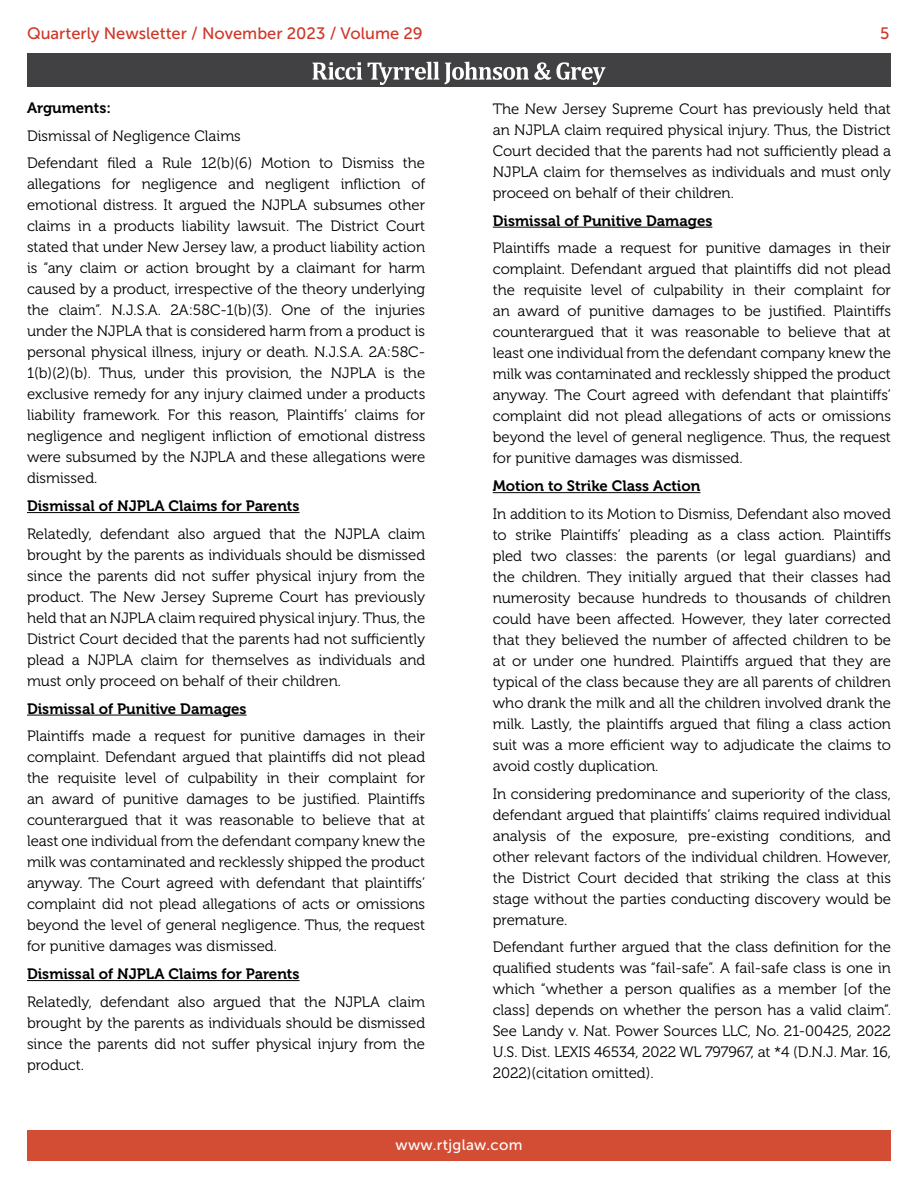
<style>
.page{position:relative;width:918px;height:1188px;background:#fff}
.page>*{position:absolute;margin:0;border:0;box-sizing:border-box;transform-origin:0 0}
.t1{font:16.5px "Museo Sans 500";color:#ce3728}
.t2{font:15px/21px "Museo 300";color:#000;text-align:justify}
.t3{font:15px "Museo 700";color:#000}
.t4{font:15px "Museo Sans 500";letter-spacing:.02em;color:#fff}
</style>
<div class="page">
<div style="left:27px;top:53px;width:864px;height:34px;background:#414042"></div>
<svg style="left:312px;top:62px;width:50px;height:18px"></svg>
<svg style="left:368px;top:62px;width:238px;height:23px"></svg>
<div style="left:27px;top:1130px;width:864px;height:31px;background:#d24d34"></div>
<hr style="left:27px;top:512px;width:273px;height:1px;background:#000">
<hr style="left:27px;top:715px;width:220px;height:1px;background:#000">
<hr style="left:27px;top:980px;width:273px;height:1px;background:#000">
<hr style="left:493px;top:227px;width:219px;height:1px;background:#000">
<hr style="left:493px;top:492px;width:207px;height:1px;background:#000">
<p class="t1" style="left:27px;top:25px;width:397px">Quarterly Newsletter / November 2023 / Volume 29</p>
<p class="t1" style="left:880px;top:25px;width:11px">5</p>
<p class="t3" style="left:27px;top:99px;width:86px">Arguments:</p>
<p class="t2" style="left:27px;top:122px;width:400px;line-height:27.8px">Dismissal of Negligence Claims<br>Defendant filed a Rule 12(b)(6) Motion to Dismiss the</p>
<p class="t2" style="left:27px;top:174px;width:400px">allegations for negligence and negligent infliction of emotional distress. It argued the NJPLA subsumes other claims in a products liability lawsuit. The District Court stated that under New Jersey law, a product liability action is “any claim or action brought by a claimant for harm caused by a product, irrespective of the theory underlying the claim”. N.J.S.A. 2A:58C-1(b)(3). One of the injuries under the NJPLA that is considered harm from a product is personal physical illness, injury or death. N.J.S.A. 2A:58C-1(b)(2)(b). Thus, under this provision, the NJPLA is the exclusive remedy for any injury claimed under a products liability framework. For this reason, Plaintiffs’ claims for negligence and negligent infliction of emotional distress were subsumed by the NJPLA and these allegations were dismissed.</p>
<p class="t3" style="left:27px;top:498px;width:274px">Dismissal of NJPLA Claims for Parents</p>
<p class="t2" style="left:27px;top:523px;width:400px">Relatedly, defendant also argued that the NJPLA claim brought by the parents as individuals should be dismissed since the parents did not suffer physical injury from the product. The New Jersey Supreme Court has previously held that an NJPLA claim required physical injury. Thus, the District Court decided that the parents had not sufficiently plead a NJPLA claim for themselves as individuals and must only proceed on behalf of their children.</p>
<p class="t3" style="left:27px;top:700px;width:221px">Dismissal of Punitive Damages</p>
<p class="t2" style="left:27px;top:726px;width:400px">Plaintiffs made a request for punitive damages in their complaint. Defendant argued that plaintiffs did not plead the requisite level of culpability in their complaint for an award of punitive damages to be justified. Plaintiffs counterargued that it was reasonable to believe that at least one individual from the defendant company knew the milk was contaminated and recklessly shipped the product anyway. The Court agreed with defendant that plaintiffs’ complaint did not plead allegations of acts or omissions beyond the level of general negligence. Thus, the request for punitive damages was dismissed.</p>
<p class="t3" style="left:27px;top:966px;width:274px">Dismissal of NJPLA Claims for Parents</p>
<p class="t2" style="left:27px;top:991px;width:400px">Relatedly, defendant also argued that the NJPLA claim brought by the parents as individuals should be dismissed since the parents did not suffer physical injury from the product.</p>
<p class="t2" style="left:493px;top:99px;width:400px">The New Jersey Supreme Court has previously held that an NJPLA claim required physical injury. Thus, the District Court decided that the parents had not sufficiently plead a NJPLA claim for themselves as individuals and must only proceed on behalf of their children.</p>
<p class="t3" style="left:493px;top:212px;width:221px">Dismissal of Punitive Damages</p>
<p class="t2" style="left:493px;top:238px;width:400px">Plaintiffs made a request for punitive damages in their complaint. Defendant argued that plaintiffs did not plead the requisite level of culpability in their complaint for an award of punitive damages to be justified. Plaintiffs counterargued that it was reasonable to believe that at least one individual from the defendant company knew the milk was contaminated and recklessly shipped the product anyway. The Court agreed with defendant that plaintiffs’ complaint did not plead allegations of acts or omissions beyond the level of general negligence. Thus, the request for punitive damages was dismissed.</p>
<p class="t3" style="left:493px;top:478px;width:209px">Motion to Strike Class Action</p>
<p class="t2" style="left:493px;top:504px;width:400px">In addition to its Motion to Dismiss, Defendant also moved to strike Plaintiffs’ pleading as a class action. Plaintiffs pled two classes: the parents (or legal guardians) and the children. They initially argued that their classes had numerosity because hundreds to thousands of children could have been affected. However, they later corrected that they believed the number of affected children to be at or under one hundred. Plaintiffs argued that they are typical of the class because they are all parents of children who drank the milk and all the children involved drank the milk. Lastly, the plaintiffs argued that filing a class action suit was a more efficient way to adjudicate the claims to avoid costly duplication.</p>
<p class="t2" style="left:493px;top:783px;width:400px">In considering predominance and superiority of the class, defendant argued that plaintiffs’ claims required individual analysis of the exposure, pre-existing conditions, and other relevant factors of the individual children. However, the District Court decided that striking the class at this stage without the parties conducting discovery would be premature.</p>
<p class="t2" style="left:493px;top:937px;width:400px">Defendant further argued that the class definition for the qualified students was “fail-safe”. A fail-safe class is one in which “whether a person qualifies as a member [of the class] depends on whether the person has a valid claim”.<br>See Landy v. Nat. Power Sources LLC, No. 21-00425, 2022<br>U.S. Dist. LEXIS 46534, 2022 WL 797967, at *4 (D.N.J. Mar. 16, 2022)(citation omitted).</p>
<p class="t4" style="left:395px;top:1136px;width:129px">www.rtjglaw.com</p>
</div>
